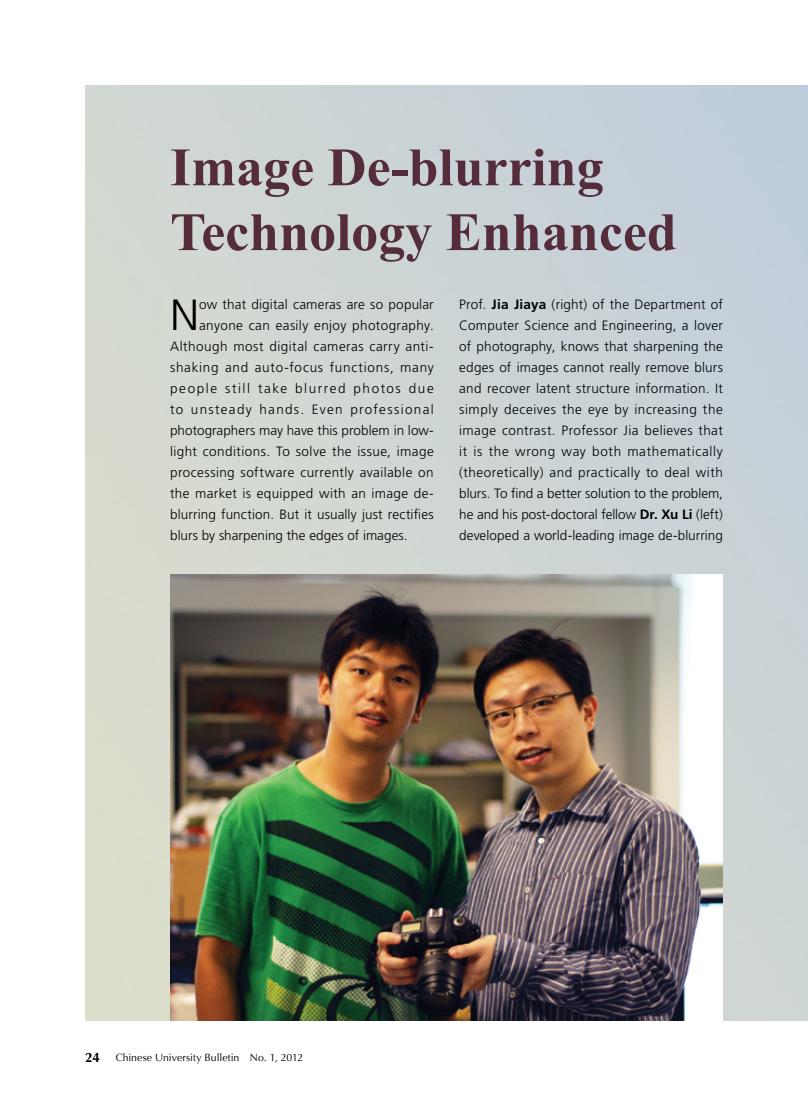
<style>
.page{position:relative;width:808px;height:1106px;background:#fff}
.page>*{position:absolute;margin:0;border:0;box-sizing:border-box;transform-origin:0 0}
.t1{font:700 54px/64.8px "Times New Roman";color:#552c3c}
.t2{font:300 43.65px "Frutiger";color:#000}
.t3{font:300 13.5px/21px "Frutiger";letter-spacing:.025em;color:#000;text-align:justify}
.t4{font:300 13.5px "Frutiger";color:#000}
.t5{font:300 13.5px "Frutiger";letter-spacing:.055em;color:#000}
.t6{font:300 13.5px "Frutiger";letter-spacing:.005em;color:#000}
.t7{font:300 13.5px "Frutiger";letter-spacing:.095em;color:#000}
.t8{font:300 13.5px "Frutiger";letter-spacing:.115em;color:#000}
.t9{font:700 13.5px "Optima";color:#000}
.t10{font:10.5px "Optima";color:#000}
.s1{font-weight:700}
</style>
<div class="page">
<img style="left:170px;top:574px;width:553px;height:446px">
<h1 class="t1" style="left:170px;top:133px;width:508px">Image De-blurring<br>Technology Enhanced</h1>
<h2 class="t2" style="left:170px;top:290px;width:31px">N</h2>
<p class="t3" style="left:199px;top:294px;width:236px">ow that digital cameras are so popular</p>
<p class="t3" style="left:459px;top:294px;width:265px">Prof. <span class="s1">Jia Jiaya</span> (right) of the Department of Computer Science and Engineering, a lover of photography, knows that sharpening the edges of images cannot really remove blurs and recover latent structure information. It simply deceives the eye by increasing the image contrast. Professor Jia believes that it is the wrong way both mathematically (theoretically) and practically to deal with blurs. To find a better solution to the problem, he and his post-doctoral fellow <span class="s1">Dr. Xu Li</span> (left) developed a world-leading image de-blurring</p>
<p class="t3" style="left:199px;top:315px;width:236px">anyone can easily enjoy photography.</p>
<p class="t3" style="left:170px;top:336px;width:265px">Although most digital cameras carry anti-</p>
<p class="t5" style="left:170px;top:360px;width:265px">shaking and auto-focus functions, many</p>
<p class="t8" style="left:170px;top:381px;width:265px">people still take blurred photos due</p>
<p class="t7" style="left:170px;top:402px;width:265px">to unsteady hands. Even professional</p>
<p class="t4" style="left:170px;top:423px;width:265px">photographers may have this problem in low-</p>
<p class="t3" style="left:170px;top:441px;width:265px">light conditions. To solve the issue, image</p>
<p class="t3" style="left:170px;top:462px;width:265px">processing software currently available on</p>
<p class="t3" style="left:170px;top:483px;width:265px">the market is equipped with an image de-</p>
<p class="t3" style="left:170px;top:504px;width:265px">blurring function. But it usually just rectifies</p>
<p class="t6" style="left:170px;top:528px;width:239px">blurs by sharpening the edges of images.</p>
<p class="t9" style="left:85px;top:1049px;width:16px">24</p>
<p class="t10" style="left:116px;top:1051px;width:189px">Chinese University Bulletin No. 1, 2012</p>
</div>
